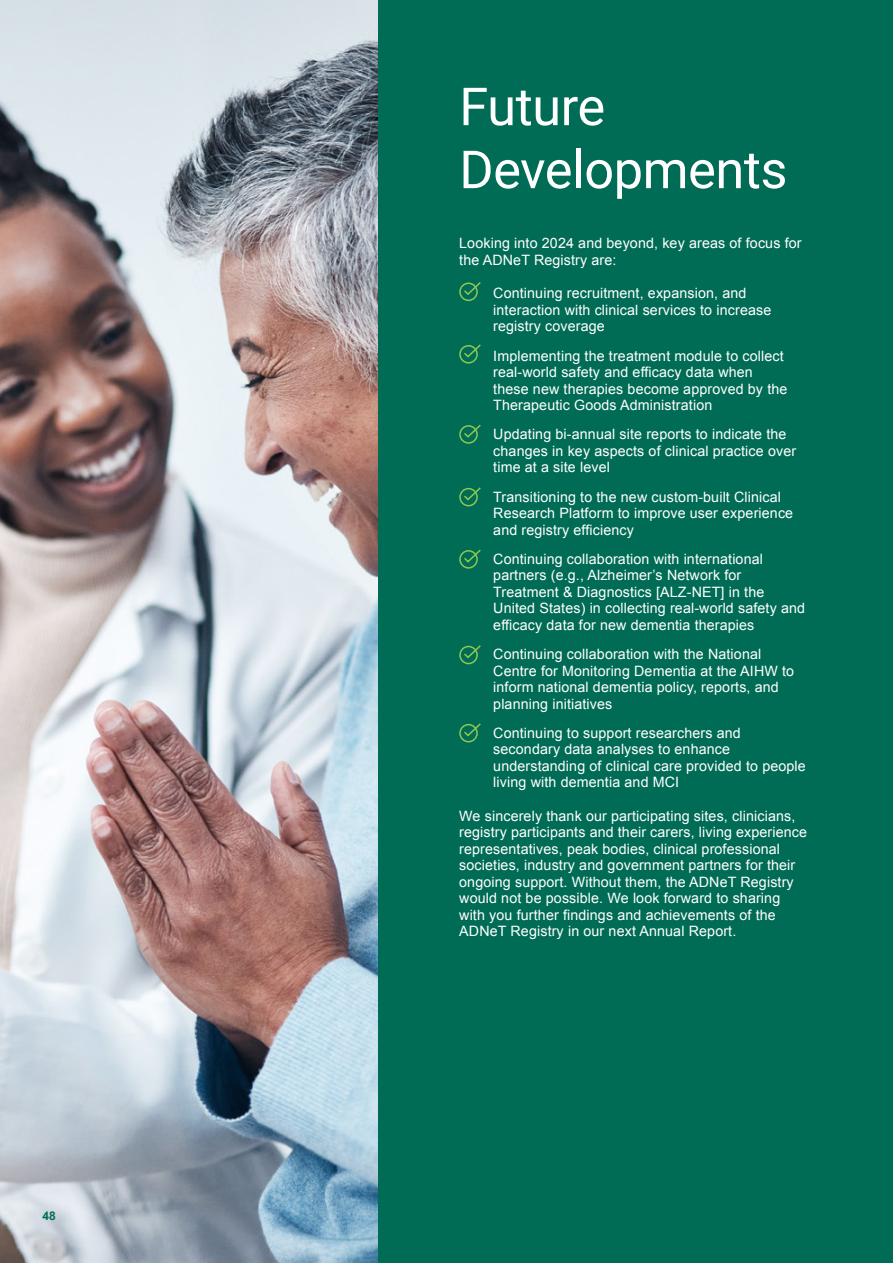
<style>
.page{position:relative;width:893px;height:1263px;background:#006c55}
.page>*{position:absolute;margin:0;border:0;box-sizing:border-box;transform-origin:0 0}
.t1{font:52.5px/63px "Roboto";letter-spacing:-.01em;color:#fff}
.t2{font:14.25px/16.5px "Arial";letter-spacing:.01em;color:#fff}
.t3{font:700 12px "Arial";color:#006c55}
</style>
<div class="page">
<img style="left:0;top:0;width:377px;height:1263px">
<div style="left:459px;top:283px;width:19px;height:18px;border:2px solid #8ec852;border-radius:50%"></div>
<svg style="left:462px;top:282px;width:19px;height:14px"></svg>
<div style="left:459px;top:345px;width:19px;height:19px;border:2px solid #8ec852;border-radius:50%"></div>
<svg style="left:462px;top:344px;width:19px;height:15px"></svg>
<div style="left:459px;top:425px;width:19px;height:19px;border:2px solid #8ec852;border-radius:50%"></div>
<svg style="left:462px;top:424px;width:19px;height:15px"></svg>
<div style="left:459px;top:488px;width:19px;height:18px;border:2px solid #8ec852;border-radius:50%"></div>
<svg style="left:462px;top:487px;width:19px;height:14px"></svg>
<div style="left:459px;top:550px;width:19px;height:19px;border:2px solid #8ec852;border-radius:50%"></div>
<svg style="left:462px;top:549px;width:19px;height:15px"></svg>
<div style="left:459px;top:646px;width:19px;height:18px;border:2px solid #8ec852;border-radius:50%"></div>
<svg style="left:462px;top:645px;width:19px;height:14px"></svg>
<div style="left:459px;top:724px;width:19px;height:18px;border:2px solid #8ec852;border-radius:50%"></div>
<svg style="left:462px;top:723px;width:19px;height:14px"></svg>
<p class="t3" style="left:43px;top:1208px;width:15px">48</p>
<h1 class="t1" style="left:459px;top:73px;width:330px">Future<br>Developments</h1>
<p class="t2" style="left:459px;top:235px;width:344px">Looking into 2024 and beyond, key areas of focus for the ADNeT Registry are:</p>
<p class="t2" style="left:493px;top:285px;width:280px">Continuing recruitment, expansion, and interaction with clinical services to increase registry coverage</p>
<p class="t2" style="left:493px;top:347px;width:296px">Implementing the treatment module to collect real-world safety and efficacy data when these new therapies become approved by the Therapeutic Goods Administration</p>
<p class="t2" style="left:493px;top:426px;width:304px">Updating bi-annual site reports to indicate the changes in key aspects of clinical practice over time at a site level</p>
<p class="t2" style="left:493px;top:488px;width:301px">Transitioning to the new custom-built Clinical<br>Research Platform to improve user experience and registry efficiency</p>
<p class="t2" style="left:493px;top:551px;width:313px">Continuing collaboration with international partners (e.g., Alzheimer’s Network for Treatment &amp; Diagnostics [ALZ-NET] in the United States) in collecting real-world safety and efficacy data for new dementia therapies</p>
<p class="t2" style="left:493px;top:646px;width:302px">Continuing collaboration with the National Centre for Monitoring Dementia at the AIHW to inform national dementia policy, reports, and planning initiatives</p>
<p class="t2" style="left:493px;top:725px;width:314px">Continuing to support researchers and secondary data analyses to enhance understanding of clinical care provided to people living with dementia and MCI</p>
<p class="t2" style="left:459px;top:808px;width:349px">We sincerely thank our participating sites, clinicians, registry participants and their carers, living experience representatives, peak bodies, clinical professional societies, industry and government partners for their ongoing support. Without them, the ADNeT Registry would not be possible. We look forward to sharing with you further findings and achievements of the ADNeT Registry in our next Annual Report.</p>
</div>
